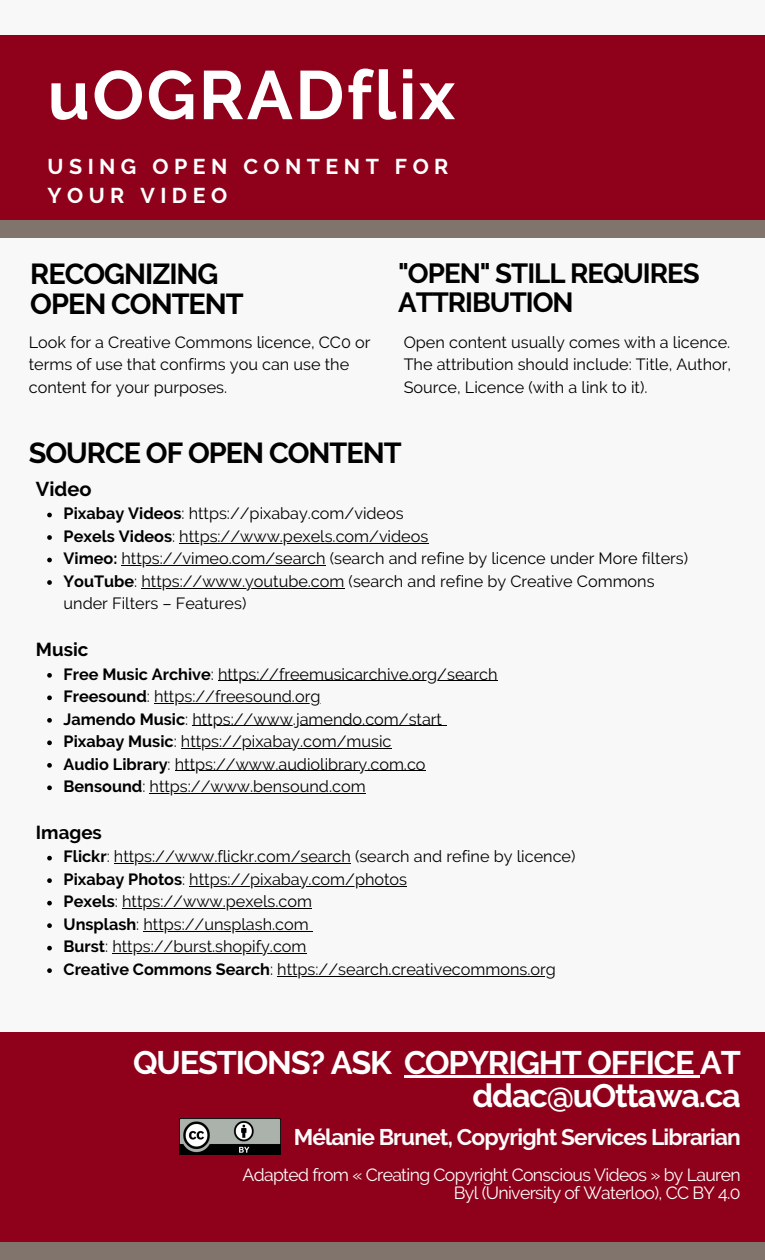
<style>
.page{position:relative;width:765px;height:1260px;background:#f8f8f8}
.page>*{position:absolute;margin:0;border:0;box-sizing:border-box;transform-origin:0 0}
.t1{font:700 68.38px "Raleway";letter-spacing:.035em;color:#fff}
.t2{font:700 32.5px "Raleway";letter-spacing:-.035em;color:#fff}
.t3{font:700 28.88px "Raleway";letter-spacing:-.035em;color:#000}
.t4{font:700 27.62px "Raleway";letter-spacing:-.035em;color:#000}
.t5{font:700 22.62px "Raleway";letter-spacing:-.035em;color:#fbfbfb}
.t6{font:700 21.38px/28.8px "Raleway";letter-spacing:.255em;color:#fff}
.t7{font:700 20px "Raleway";color:#000}
.t8{font:700 18.75px "Raleway";color:#000}
.t9{font:17.62px/17.8px "Raleway";letter-spacing:-.035em;color:#fff;text-align:right}
.t10{font:16.25px/22.5px "Raleway";color:#000}
.s1{font-weight:700}
</style>
<div class="page">
<div style="left:0;top:35px;width:765px;height:192px;background:#8f001a"></div>
<div style="left:0;top:1241px;width:765px;height:19px;background:#80746c"></div>
<svg style="left:47px;top:513px;width:5px;height:4px"></svg>
<svg style="left:47px;top:535px;width:5px;height:5px"></svg>
<hr style="left:179px;top:543px;width:249px;height:1px;background:#000">
<svg style="left:47px;top:558px;width:5px;height:4px"></svg>
<hr style="left:122px;top:565px;width:204px;height:1px;background:#000">
<svg style="left:47px;top:580px;width:5px;height:5px"></svg>
<hr style="left:141px;top:588px;width:203px;height:1px;background:#000">
<svg style="left:47px;top:673px;width:5px;height:5px"></svg>
<hr style="left:218px;top:680px;width:279px;height:1px;background:#000">
<svg style="left:47px;top:695px;width:5px;height:5px"></svg>
<hr style="left:154px;top:703px;width:166px;height:1px;background:#000">
<svg style="left:47px;top:718px;width:5px;height:5px"></svg>
<hr style="left:192px;top:725px;width:250px;height:1px;background:#000">
<svg style="left:47px;top:740px;width:5px;height:5px"></svg>
<hr style="left:181px;top:748px;width:210px;height:1px;background:#000">
<svg style="left:47px;top:763px;width:5px;height:5px"></svg>
<hr style="left:175px;top:770px;width:251px;height:1px;background:#000">
<svg style="left:47px;top:785px;width:5px;height:5px"></svg>
<hr style="left:150px;top:793px;width:216px;height:1px;background:#000">
<svg style="left:47px;top:856px;width:5px;height:4px"></svg>
<hr style="left:114px;top:863px;width:237px;height:1px;background:#000">
<svg style="left:47px;top:878px;width:5px;height:5px"></svg>
<hr style="left:189px;top:886px;width:218px;height:1px;background:#000">
<svg style="left:47px;top:901px;width:5px;height:4px"></svg>
<hr style="left:122px;top:908px;width:190px;height:1px;background:#000">
<svg style="left:47px;top:923px;width:5px;height:5px"></svg>
<hr style="left:143px;top:931px;width:166px;height:1px;background:#000">
<svg style="left:47px;top:946px;width:5px;height:4px"></svg>
<hr style="left:112px;top:953px;width:195px;height:1px;background:#000">
<svg style="left:47px;top:968px;width:5px;height:5px"></svg>
<hr style="left:277px;top:976px;width:279px;height:1px;background:#000">
<div style="left:0;top:1032px;width:765px;height:210px;background:#8f001a"></div>
<img style="left:180px;top:1119px;width:101px;height:35px">
<div style="left:0;top:221px;width:765px;height:17px;background:#80746c"></div>
<hr style="left:404px;top:1075px;width:296px;height:3px;background:#fff">
<p class="t1" style="left:48px;top:55px;width:409px">uOGRADflix</p>
<p class="t6" style="left:48px;top:152px;width:402px">USING OPEN CONTENT FOR<br>YOUR VIDEO</p>
<p class="t3" style="left:30px;top:257px;width:190px">RECOGNIZING</p>
<p class="t3" style="left:30px;top:287px;width:215px">OPEN CONTENT</p>
<p class="t10" style="left:29px;top:331px;width:343px">Look for a Creative Commons licence, CC0 or terms of use that confirms you can use the content for your purposes.</p>
<p class="t4" style="left:398px;top:257px;width:303px">"OPEN" STILL REQUIRES</p>
<p class="t4" style="left:398px;top:286px;width:177px">ATTRIBUTION</p>
<p class="t10" style="left:404px;top:331px;width:329px;text-align:justify">Open content usually comes with a licence.<br>The attribution should include: Title, Author, Source, Licence (with a link to it).</p>
<p class="t3" style="left:29px;top:435px;width:374px">SOURCE OF OPEN CONTENT</p>
<p class="t7" style="left:36px;top:477px;width:57px">Video</p>
<p class="t10" style="left:64px;top:502px;width:342px"><span class="s1">Pixabay Videos</span>: https://pixabay.com/videos</p>
<p class="t10" style="left:64px;top:525px;width:366px"><span class="s1">Pexels Videos</span>: https://www.pexels.com/videos</p>
<p class="t10" style="left:64px;top:547px;width:626px"><span class="s1">Vimeo:</span> https://vimeo.com/search (search and refine by licence under More filters)</p>
<p class="t10" style="left:64px;top:570px;width:593px"><span class="s1">YouTube</span>: https://www.youtube.com (search and refine by Creative Commons under Filters – Features)</p>
<p class="t8" style="left:36px;top:638px;width:54px">Music</p>
<p class="t10" style="left:64px;top:663px;width:435px"><span class="s1">Free Music Archive</span>: https://freemusicarchive.org/search</p>
<p class="t10" style="left:64px;top:685px;width:258px"><span class="s1">Freesound</span>: https://freesound.org</p>
<p class="t10" style="left:64px;top:708px;width:380px"><span class="s1">Jamendo Music</span>: https://www.jamendo.com/start</p>
<p class="t10" style="left:64px;top:730px;width:329px"><span class="s1">Pixabay Music</span>: https://pixabay.com/music</p>
<p class="t10" style="left:64px;top:753px;width:364px"><span class="s1">Audio Library</span>: https://www.audiolibrary.com.co</p>
<p class="t10" style="left:64px;top:775px;width:304px"><span class="s1">Bensound</span>: https://www.bensound.com</p>
<p class="t8" style="left:36px;top:821px;width:67px">Images</p>
<p class="t10" style="left:64px;top:845px;width:513px"><span class="s1">Flickr</span>: https://www.flickr.com/search (search and refine by licence)</p>
<p class="t10" style="left:64px;top:868px;width:345px"><span class="s1">Pixabay Photos</span>: https://pixabay.com/photos</p>
<p class="t10" style="left:64px;top:890px;width:250px"><span class="s1">Pexels</span>: https://www.pexels.com</p>
<p class="t10" style="left:64px;top:913px;width:247px"><span class="s1">Unsplash</span>: https://unsplash.com</p>
<p class="t10" style="left:64px;top:935px;width:245px"><span class="s1">Burst</span>: https://burst.shopify.com</p>
<p class="t10" style="left:64px;top:958px;width:494px"><span class="s1">Creative Commons Search</span>: https://search.creativecommons.org</p>
<p class="t2" style="left:133px;top:1043px;width:609px">QUESTIONS? ASK COPYRIGHT OFFICE AT</p>
<p class="t2" style="left:472px;top:1077px;width:270px">ddac@uOttawa.ca</p>
<p class="t5" style="left:294px;top:1123px;width:449px">Mélanie Brunet, Copyright Services Librarian</p>
<p class="t9" style="left:242px;top:1166px;width:500px">Adapted from « Creating Copyright Conscious Videos » by Lauren<br>Byl (University of Waterloo), CC BY 4.0</p>
</div>
